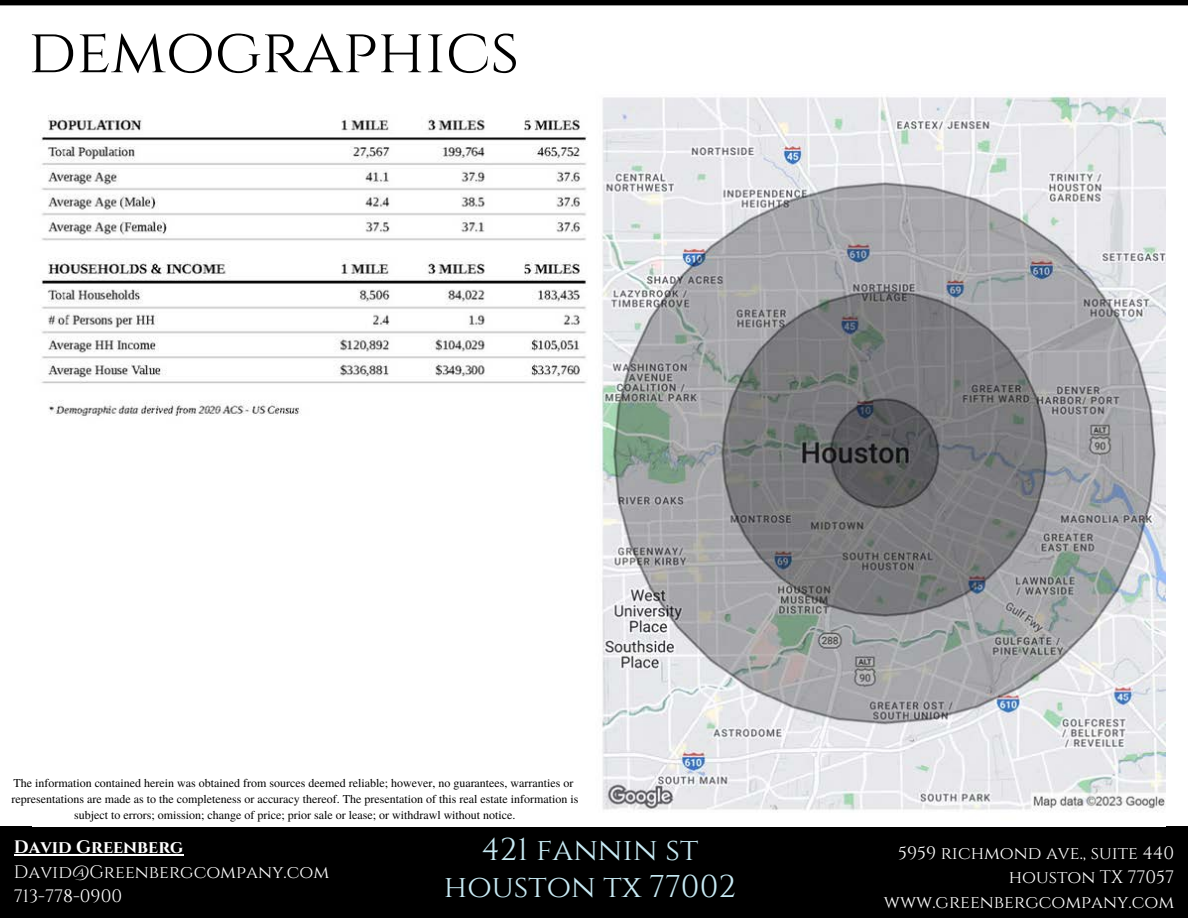
<style>
.page{position:relative;width:1188px;height:918px;background:#fff}
.page>*{position:absolute;margin:0;border:0;box-sizing:border-box;transform-origin:0 0}
.t1{font:63px "Cinzel";color:#000}
.t2{font:31.5px/37.2px "Cinzel";color:#c7eaf4;text-align:center}
.t3{font:18px/24.8px "Cinzel";color:#fff;text-align:right}
.t4{font:700 18px "Cinzel";color:#fff}
.t5{font:12px/15.8px "Te X Gyre Termes";color:#000;text-align:center}
</style>
<div class="page">
<div style="left:0;top:826px;width:1188px;height:92px;background:#000"></div>
<div style="left:0;top:0;width:1188px;height:5px;background:#000"></div>
<img style="left:40px;top:94px;width:1126px;height:719px">
<hr style="left:14px;top:854px;width:169px;height:1px;background:#fff">
<h1 class="t1" style="left:28px;top:11px;width:492px">demographics</h1>
<p class="t5" style="left:12px;top:775px;width:568px">The information contained herein was obtained from sources deemed reliable; however, no guarantees, warranties or representations are made as to the completeness or accuracy thereof. The presentation of this real estate information is subject to errors; omission; change of price; prior sale or lease; or withdrawl without notice.</p>
<h2 class="t2" style="left:444px;top:832px;width:293px">421 fannin st houston tx 77002</h2>
<h3 class="t4" style="left:14px;top:835px;width:171px">David Greenberg</h3>
<h3 class="t3" style="left:14px;top:860px;width:317px;text-align:left">David@Greenbergcompany.com<br>713-778-0900</h3>
<h3 class="t3" style="left:884px;top:841px;width:292px">5959 richmond ave., suite 440 houston TX 77057 www.greenbergcompany.com</h3>
</div>
